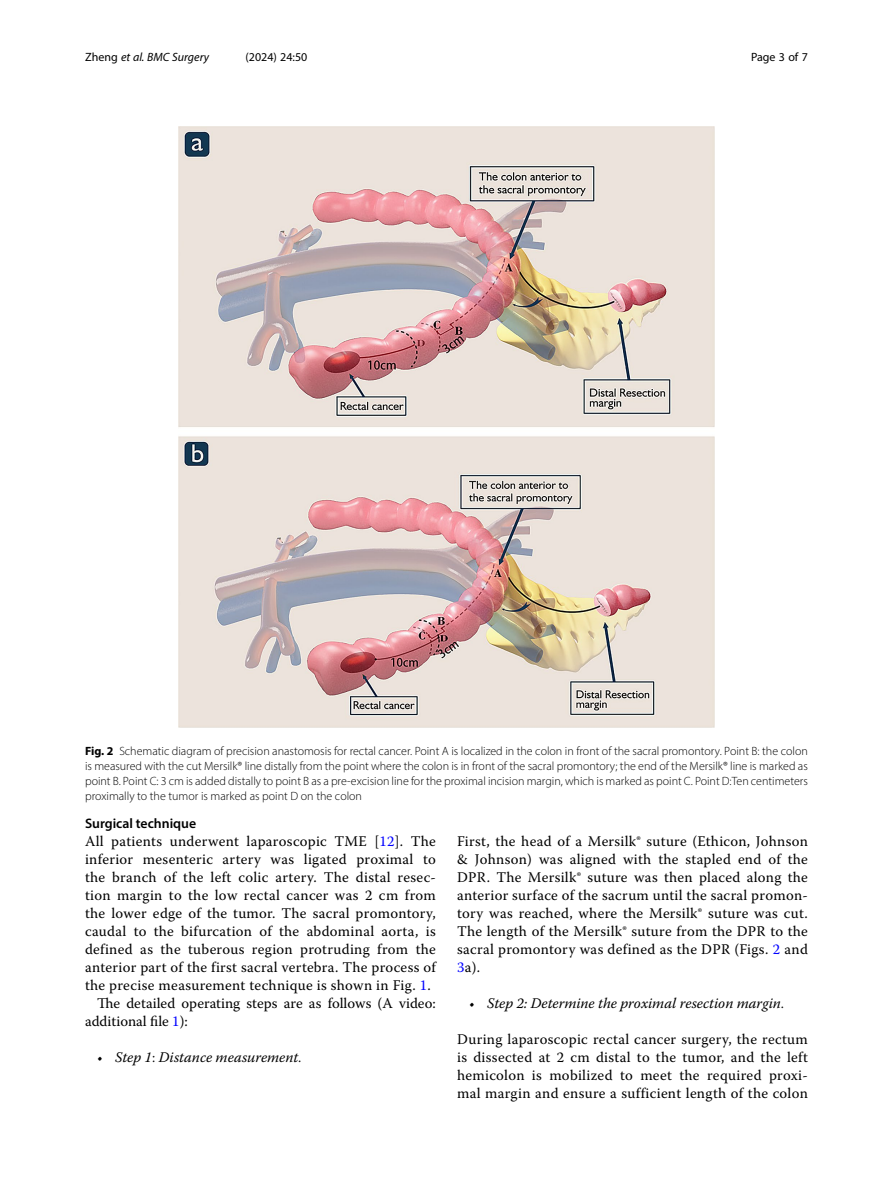
<style>
.page{position:relative;width:893px;height:1191px;background:#fff}
.page>*{position:absolute;margin:0;border:0;box-sizing:border-box;transform-origin:0 0}
.Body_Text{font:14.7px/18px "Warnock Pro";letter-spacing:.02em;color:#000;text-align:justify}
.t1{font:italic 14.7px "Warnock Pro";color:#000}
.Body_Text_Indent{font:14.7px/18px "Warnock Pro";color:#000}
.Head_2{font:600 13.8px "Myriad Pro";color:#000}
.Figure_Caption{font:300 12px/15px "Myriad Pro";color:#000;text-align:justify}
.t2{font:italic 12px "Myriad Pro";color:#000}
.t3{font:12px "Myriad Pro";color:#000}
.s1{font-style:normal}
.s2{font-weight:700}
.s3{color:#00f}
.s4{font-weight:300;font-style:normal}
</style>
<div class="page">
<img style="left:178px;top:126px;width:536px;height:602px">
<p class="t2" style="left:85px;top:50px;width:125px"><span class="s1">Zheng</span> et al. BMC Surgery</p>
<p class="t3" style="left:245px;top:50px;width:63px">(2024) 24:50</p>
<p class="t3" style="left:751px;top:50px;width:58px">Page 3 of 7</p>
<p class="Figure_Caption" style="left:85px;top:743px;width:724px"><span class="s2">Fig. 2</span> Schematic diagram of precision anastomosis for rectal cancer. Point A is localized in the colon in front of the sacral promontory. Point B: the colon is measured with the cut Mersilk® line distally from the point where the colon is in front of the sacral promontory; the end of the Mersilk® line is marked as point B. Point C: 3 cm is added distally to point B as a pre-excision line for the proximal incision margin, which is marked as point C. Point D:Ten centimeters proximally to the tumor is marked as point D on the colon</p>
<p class="Head_2" style="left:85px;top:815px;width:113px">Surgical technique</p>
<p class="Body_Text" style="left:85px;top:832px;width:352px">All patients underwent laparoscopic TME [<span class="s3">12</span>]. The inferior mesenteric artery was ligated proximal to the branch of the left colic artery. The distal resec&shy;tion margin to the low rectal cancer was 2 cm from the lower edge of the tumor. The sacral promontory, caudal to the bifurcation of the abdominal aorta, is defined as the tuberous region protruding from the anterior part of the first sacral vertebra. The process of the precise measurement technique is shown in Fig. <span class="s3">1</span>.</p>
<p class="Body_Text_Indent" style="left:85px;top:994px;width:352px;text-indent:12px">The detailed operating steps are as follows (A video: additional file <span class="s3">1</span>):</p>
<p class="t1" style="left:97px;top:1048px;width:206px"><span class="s4">•</span> Step 1<span class="s4">:</span> Distance measurement<span class="s4">.</span></p>
<p class="Body_Text" style="left:457px;top:832px;width:352px">First, the head of a Mersilk® suture (Ethicon, Johnson &amp; Johnson) was aligned with the stapled end of the DPR. The Mersilk® suture was then placed along the anterior surface of the sacrum until the sacral promon&shy;tory was reached, where the Mersilk® suture was cut.<br>The length of the Mersilk® suture from the DPR to the sacral promontory was defined as the DPR (Figs. <span class="s3">2</span> and <span class="s3">3</span>a).</p>
<p class="t1" style="left:469px;top:994px;width:317px"><span class="s4">•</span> Step 2: Determine the proximal resection margin<span class="s4">.</span></p>
<p class="Body_Text" style="left:457px;top:1030px;width:352px">During laparoscopic rectal cancer surgery, the rectum is dissected at 2 cm distal to the tumor, and the left hemicolon is mobilized to meet the required proxi&shy;mal margin and ensure a sufficient length of the colon</p>
</div>
